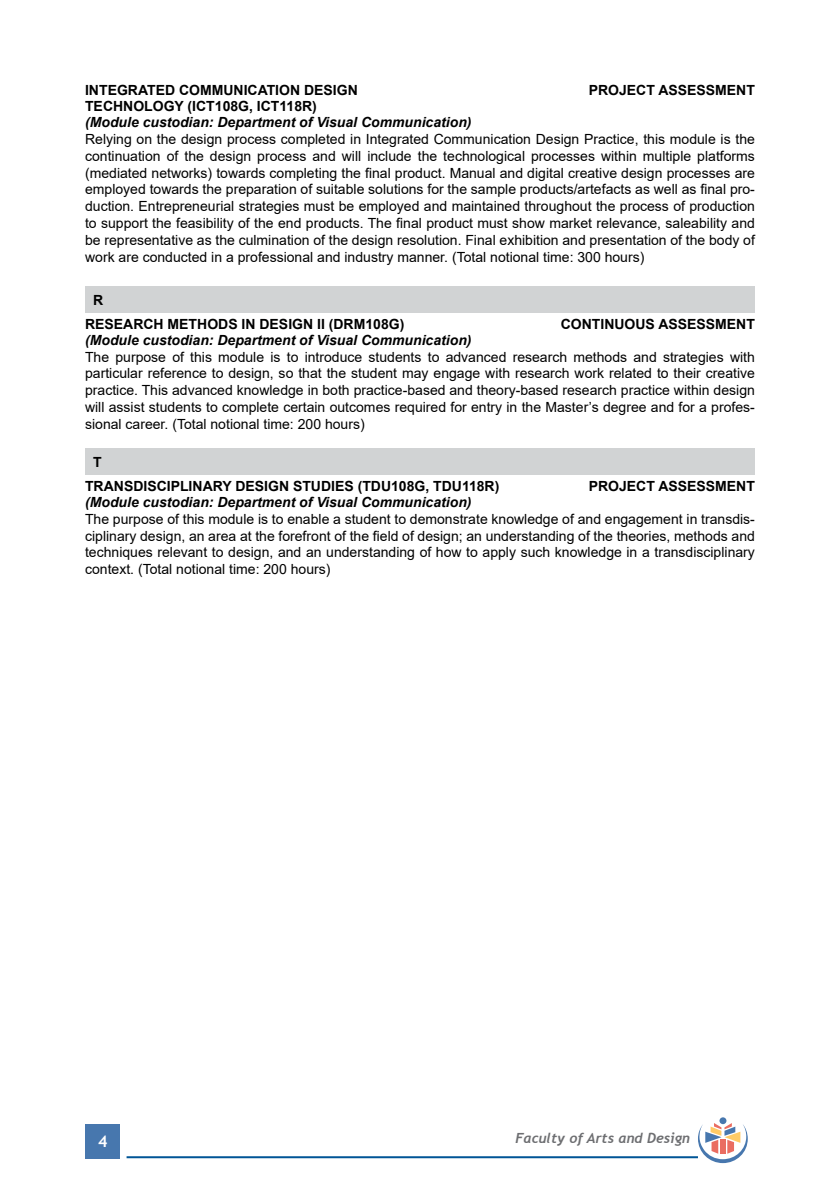
<style>
.page{position:relative;width:840px;height:1191px;background:#fff}
.page>*{position:absolute;margin:0;border:0;box-sizing:border-box;transform-origin:0 0}
.t1{font:700 16px "Trebuchet MS";color:#fff}
.t2{font:14px/16.8px "Arial";color:#000;text-align:justify}
.t3{font:700 14px/24px "Arial";color:#000}
.t4{font:italic 700 14px "Arial";color:#000}
.t5{font:italic 700 14px "Trebuchet";color:#6d6e71}
</style>
<div class="page">
<div style="left:86px;top:1124px;width:34px;height:34px;background:#4777ae"></div>
<hr style="left:126px;top:1156px;width:571px;height:2px;background:#005596">
<div style="left:719px;top:1117px;width:7px;height:7px;background:#4777ae;border-radius:50%"></div>
<svg style="left:697px;top:1123px;width:50px;height:40px"></svg>
<div style="left:85px;top:286px;width:669px;height:27px;background:#d1d3d4"></div>
<div style="left:85px;top:449px;width:669px;height:26px;background:#d1d3d4"></div>
<p class="t3" style="left:85px;top:78px;width:274px">INTEGRATED COMMUNICATION DESIGN</p>
<p class="t3" style="left:588px;top:78px;width:167px">PROJECT ASSESSMENT</p>
<p class="t3" style="left:85px;top:94px;width:233px">TECHNOLOGY (ICT108G, ICT118R)</p>
<p class="t4" style="left:85px;top:113px;width:388px">(Module custodian: Department of Visual Communication)</p>
<p class="t2" style="left:85px;top:131px;width:671px">Relying on the design process completed in Integrated Communication Design Practice, this module is the continuation of the design process and will include the technological processes within multiple platforms (mediated networks) towards completing the final product. Manual and digital creative design processes are employed towards the preparation of suitable solutions for the sample products/artefacts as well as final pro&shy;duction. Entrepreneurial strategies must be employed and maintained throughout the process of production to support the feasibility of the end products. The final product must show market relevance, saleability and be representative as the culmination of the design resolution. Final exhibition and presentation of the body of work are conducted in a professional and industry manner. (Total notional time: 300 hours)</p>
<p class="t3" style="left:85px;top:288px;width:320px;text-indent:8px">R<br>RESEARCH METHODS IN DESIGN II (DRM108G)</p>
<p class="t3" style="left:560px;top:312px;width:195px">CONTINUOUS ASSESSMENT</p>
<p class="t4" style="left:85px;top:330px;width:388px">(Module custodian: Department of Visual Communication)</p>
<p class="t2" style="left:85px;top:348px;width:671px">The purpose of this module is to introduce students to advanced research methods and strategies with particular reference to design, so that the student may engage with research work related to their creative practice. This advanced knowledge in both practice-based and theory-based research practice within design will assist students to complete certain outcomes required for entry in the Master’s degree and for a profes&shy;sional career. (Total notional time: 200 hours)</p>
<p class="t3" style="left:85px;top:450px;width:415px;text-indent:8px">T<br>TRANSDISCIPLINARY DESIGN STUDIES (TDU108G, TDU118R)</p>
<p class="t3" style="left:588px;top:474px;width:167px">PROJECT ASSESSMENT</p>
<p class="t4" style="left:85px;top:493px;width:388px">(Module custodian: Department of Visual Communication)</p>
<p class="t2" style="left:85px;top:510px;width:671px">The purpose of this module is to enable a student to demonstrate knowledge of and engagement in transdis&shy;ciplinary design, an area at the forefront of the field of design; an understanding of the theories, methods and techniques relevant to design, and an understanding of how to apply such knowledge in a transdisciplinary context. (Total notional time: 200 hours)</p>
<p class="t1" style="left:98px;top:1131px;width:11px">4</p>
<p class="t5" style="left:515px;top:1129px;width:176px">Faculty of Arts and Design</p>
</div>
